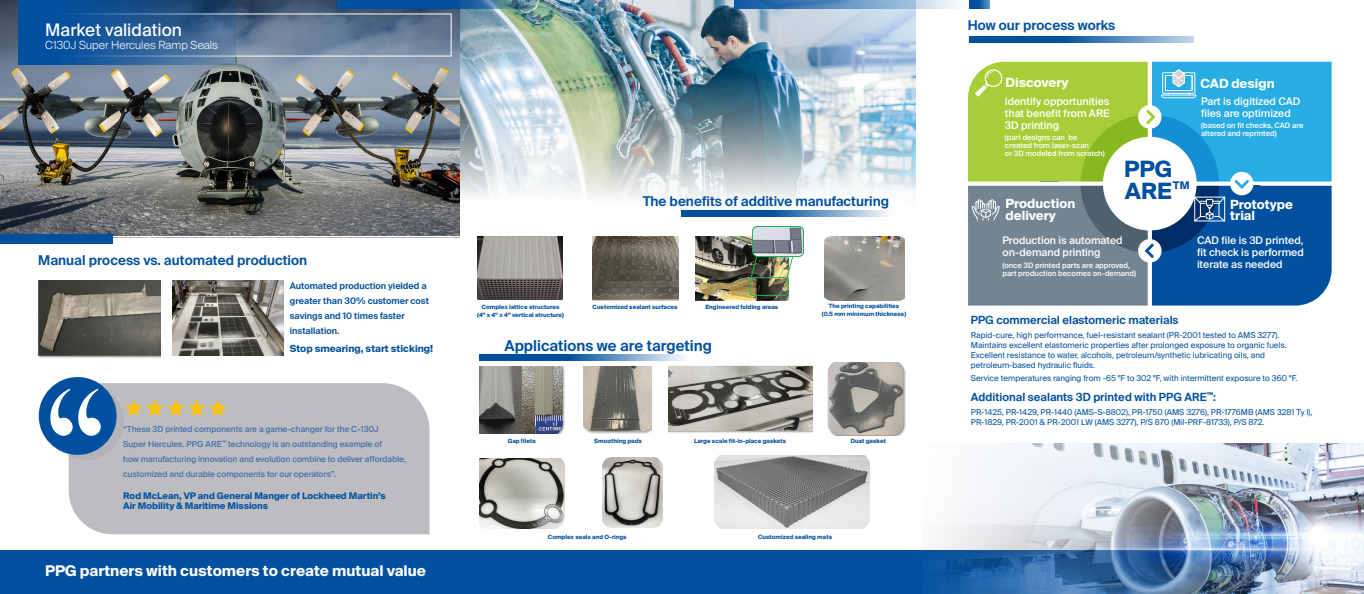
<style>
.page{position:relative;width:1364px;height:594px;background:#fff}
.page>*{position:absolute;margin:0;border:0;box-sizing:border-box;transform-origin:0 0}
.t1{font:300 206.33px "Perpetua Titling";color:#fff}
.t2{font:700 22.5px "Suisse Intl";color:#01509f}
.t3{font:17.25px "Suisse Intl";color:#fff}
.t4{font:600 15px "Suisse Intl";color:#01509f}
.t5{font:700 14.77px "Suisse Intl";color:#fff}
.t6{font:600 13.5px "Suisse Intl";color:#01509f}
.t7{font:700 12.67px/11.5px "Suisse Intl";color:#fff}
.t8{font:600 11.25px "Suisse Intl";color:#01509f}
.t9{font:300 11.25px "Suisse Intl";color:#fff}
.t10{font:500 10.5px/12px "Suisse Intl";color:#fff}
.t11{font:700 10.5px "Suisse Intl";color:#01509f}
.t12{font:700 9.75px "Suisse Intl";color:#01509f}
.t13{font:700 9.07px/10.9px "Suisse Intl";color:#01509f}
.t14{font:600 9px/15px "Suisse Intl";color:#01509f}
.t15{font:8.25px/14.9px "Suisse Intl";color:#3d67ae}
.t16{font:8.1px/10.1px "Suisse Intl";color:#01509f}
.t17{font:500 7.5px/8.2px "Suisse Intl";color:#fff}
.t18{font:700 5.85px/7.8px "Suisse Intl";color:#01509f;text-align:center}
</style>
<div class="page">
<div style="left:69px;top:383px;width:360px;height:151px;background:#bcbdc0"></div>
<img style="left:459px;top:0;width:456px;height:230px">
<svg style="left:681px;top:211px;width:225px;height:6px"></svg>
<img style="left:0;top:0;width:459px;height:236px">
<img style="left:38px;top:281px;width:123px;height:77px">
<div style="left:0;top:551px;width:1364px;height:43px;background:#01509f"></div>
<img style="left:922px;top:444px;width:442px;height:150px">
<img style="left:172px;top:281px;width:112px;height:75px">
<div style="left:46px;top:382px;width:78px;height:78px;background:#b3b3b6;border-radius:50%"></div>
<div style="left:39px;top:377px;width:78px;height:78px;background:#01509f;border-radius:50%"></div>
<svg style="left:338px;top:0;width:192px;height:9px;background:#175d9c"></svg>
<div style="left:0;top:234px;width:113px;height:10px;background:#01509f"></div>
<img style="left:478px;top:236px;width:84px;height:64px">
<img style="left:592px;top:236px;width:86px;height:64px">
<img style="left:825px;top:236px;width:79px;height:64px">
<svg style="left:734px;top:0;width:241px;height:9px;background:#749ec9"></svg>
<img style="left:479px;top:366px;width:86px;height:67px">
<img style="left:583px;top:367px;width:68px;height:66px">
<img style="left:668px;top:365px;width:144px;height:68px">
<img style="left:714px;top:456px;width:155px;height:72px">
<img style="left:479px;top:458px;width:85px;height:70px">
<img style="left:827px;top:363px;width:79px;height:72px">
<svg style="left:968px;top:62px;width:364px;height:244px;background:#659f9d"></svg>
<svg style="left:18px;top:0;width:217px;height:65px;background:#215a95"></svg>
<img style="left:695px;top:236px;width:93px;height:64px">
<svg style="left:750px;top:226px;width:15px;height:54px"></svg>
<svg style="left:786px;top:257px;width:7px;height:22px"></svg>
<div style="left:750px;top:277px;width:38px;height:19px;border:1px solid #2ab356;border-radius:3px"></div>
<img style="left:752px;top:227px;width:52px;height:30px">
<svg style="left:969px;top:37px;width:225px;height:6px"></svg>
<img style="left:602px;top:458px;width:60px;height:70px">
<svg style="left:969px;top:0;width:20px;height:8px"></svg>
<svg style="left:479px;top:354px;width:205px;height:7px"></svg>
<svg style="left:125px;top:399px;width:102px;height:17px;background:#d1be84"></svg>
<p class="t3" style="left:45px;top:20px;width:138px">Market validation</p>
<p class="t9" style="left:45px;top:39px;width:174px">C130J Super Hercules Ramp Seals</p>
<p class="t6" style="left:38px;top:252px;width:270px">Manual process vs. automated production</p>
<p class="t14" style="left:290px;top:278px;width:141px">Automated production yielded a greater than 30% customer cost savings and 10 times faster installation.</p>
<p class="t12" style="left:290px;top:343px;width:145px">Stop smearing, start sticking!</p>
<p class="t1" style="left:46px;top:343px;width:59px">“</p>
<p class="t15" style="left:123px;top:422px;width:284px">“These 3D printed components are a game-changer for the C-130J<br>Super Hercules. PPG ARE<sup>™</sup> technology is an outstanding example of<br>how manufacturing innovation and evolution combine to deliver affordable, customized and durable components for our operators”.</p>
<p class="t13" style="left:123px;top:490px;width:264px">Rod McLean, VP and General Manger of Lockheed Martin’s<br>Air Mobility &amp; Maritime Missions</p>
<p class="t5" style="left:45px;top:562px;width:382px">PPG partners with customers to create mutual value</p>
<p class="t6" style="left:642px;top:194px;width:248px">The benefits of additive manufacturing</p>
<p class="t18" style="left:482px;top:303px;width:79px">Complex lattice structures</p>
<p class="t18" style="left:477px;top:311px;width:88px">(4” x 4” x 4” vertical structure)</p>
<p class="t18" style="left:592px;top:303px;width:87px">Customized sealant surfaces</p>
<p class="t18" style="left:822px;top:302px;width:86px">The printing capabilities<br>(0.5 mm minimum thickness)</p>
<p class="t18" style="left:705px;top:303px;width:74px">Engineered folding areas</p>
<p class="t4" style="left:504px;top:337px;width:209px">Applications we are targeting</p>
<p class="t18" style="left:508px;top:437px;width:29px">Gap filets</p>
<p class="t18" style="left:594px;top:437px;width:49px">Smoothing pads</p>
<p class="t18" style="left:694px;top:437px;width:94px">Large scale fit-in-place gaskets</p>
<p class="t18" style="left:851px;top:437px;width:37px">Dust gasket</p>
<p class="t18" style="left:548px;top:533px;width:80px">Complex seals and O-rings</p>
<p class="t18" style="left:758px;top:533px;width:76px">Customized sealing mats</p>
<p class="t6" style="left:968px;top:18px;width:149px">How our process works</p>
<p class="t7" style="left:1005px;top:77px;width:65px">Discovery</p>
<p class="t7" style="left:1200px;top:78px;width:75px">CAD design</p>
<p class="t10" style="left:1005px;top:95px;width:106px">Identify opportunities that benefit from ARE</p>
<p class="t10" style="left:1005px;top:119px;width:56px">3D printing</p>
<p class="t17" style="left:1005px;top:133px;width:74px">(part designs can be</p>
<p class="t17" style="left:1005px;top:141px;width:86px">created from laser-scan</p>
<p class="t17" style="left:1005px;top:150px;width:101px">or 3D modeled from scratch)</p>
<p class="t7" style="left:1005px;top:197px;width:71px;line-height:12px">Production delivery</p>
<p class="t2" style="left:1124px;top:156px;width:50px">PPG</p>
<p class="t2" style="left:1124px;top:178px;width:49px">ARE</p>
<p class="t11" style="left:1173px;top:179px;width:18px">TM</p>
<p class="t10" style="left:1002px;top:235px;width:122px">Production is automated on-demand printing</p>
<p class="t17" style="left:1002px;top:261px;width:135px">(once 3D printed parts are approved, part production becomes on-demand)</p>
<p class="t10" style="left:1201px;top:95px;width:101px">Part is digitized CAD files are optimized</p>
<p class="t17" style="left:1201px;top:121px;width:104px">(based on fit checks, CAD are altered and reprinted)</p>
<p class="t7" style="left:1230px;top:199px;width:64px">Prototype trial</p>
<p class="t10" style="left:1197px;top:235px;width:108px;text-align:justify">CAD file is 3D printed, fit check is performed iterate as needed</p>
<p class="t8" style="left:971px;top:314px;width:209px">PPG commercial elastomeric materials</p>
<p class="t16" style="left:971px;top:330px;width:310px">Rapid-cure, high performance, fuel-resistant sealant (PR-2001 tested to AMS 3277).</p>
<p class="t16" style="left:971px;top:340px;width:317px">Maintains excellent elastomeric properties after prolonged exposure to organic fuels.</p>
<p class="t16" style="left:971px;top:350px;width:295px">Excellent resistance to water, alcohols, petroleum/synthetic lubricating oils, and petroleum-based hydraulic fluids.</p>
<p class="t16" style="left:971px;top:373px;width:328px">Service temperatures ranging from -65 °F to 302 °F, with intermittent exposure to 360 °F.</p>
<p class="t8" style="left:971px;top:390px;width:246px">Additional sealants 3D printed with PPG ARE<sup>™</sup>:</p>
<p class="t16" style="left:971px;top:407px;width:343px">PR-1425, PR-1429, PR-1440 (AMS-S-8802), PR-1750 (AMS 3276), PR-1776MB (AMS 3281 Ty I),<br>PR-1829, PR-2001 &amp; PR-2001 LW (AMS 3277), P/S 870 (Mil-PRF-81733), P/S 872.</p>
</div>
